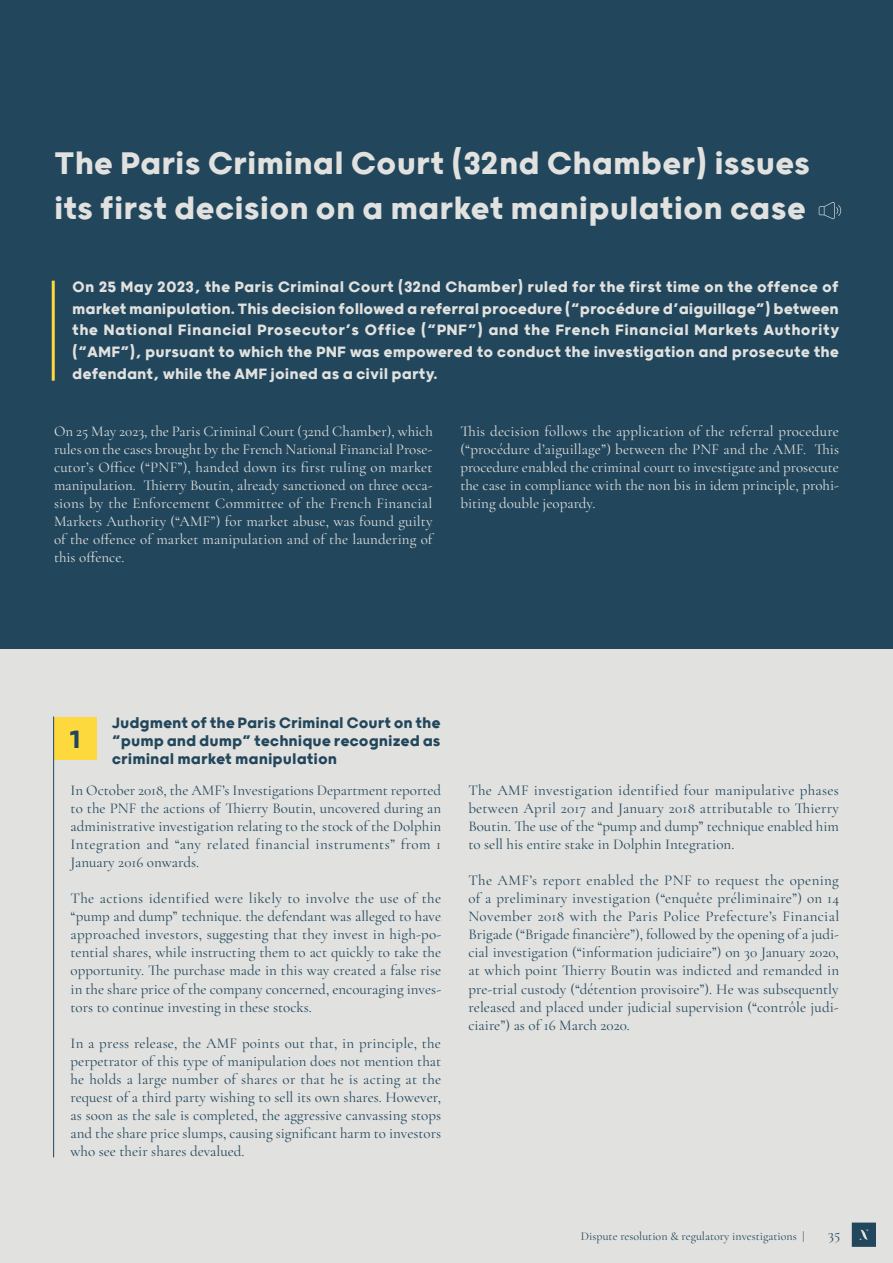
<style>
.page{position:relative;width:893px;height:1263px;background:#e1e1df}
.page>*{position:absolute;margin:0;border:0;box-sizing:border-box;transform-origin:0 0}
.t1{font:700 37.5px/45px "Grold";color:#e1e1df}
.t2{font:700 30px "Grold";color:#22475c}
.t3{font:700 18px/21.6px "Grold";color:#e1e1df;text-align:justify}
.t4{font:700 18px/18px "Grold";color:#22475c;text-align:justify}
.t5{font:15px/18px "Cormorant Garamond";color:#22475c;text-align:justify}
.t6{font:15px/18px "Cormorant Garamond";color:#e1e1df;text-align:justify}
.t7{font:12px "Cormorant Garamond";color:#22475c}
</style>
<div class="page">
<svg style="left:852px;top:1222px;width:24px;height:25px"></svg>
<div style="left:0;top:0;width:893px;height:649px;background:#22475c"></div>
<hr style="left:52px;top:281px;width:3px;height:100px;background:#fed93d">
<div style="left:54px;top:717px;width:43px;height:43px;background:#fed93d"></div>
<hr style="left:53px;top:716px;width:1px;height:441px;background:#22475c">
<svg style="left:819px;top:202px;width:22px;height:17px"></svg>
<h1 class="t1" style="left:54px;top:138px;width:758px">The Paris Criminal Court (32nd Chamber) issues its first decision on a market manipulation case</h1>
<p class="t3" style="left:72px;top:275px;width:769px">On 25 May 2023, the Paris Criminal Court (32nd Chamber) ruled for the first time on the offence of market manipulation. This decision followed a referral procedure (“procédure d’aiguillage”) between the National Financial Prosecutor’s Office (“PNF”) and the French Financial Markets Authority (“AMF”), pursuant to which the PNF was empowered to conduct the investigation and prosecute the defendant, while the AMF joined as a civil party.</p>
<p class="t6" style="left:54px;top:422px;width:380px">On 25 May 2023, the Paris Criminal Court (32nd Chamber), which rules on the cases brought by the French National Financial Prose&shy;cutor’s Office (“PNF”), handed down its first ruling on market manipulation. Thierry Boutin, already sanctioned on three occa&shy;sions by the Enforcement Committee of the French Financial Markets Authority (“AMF”) for market abuse, was found guilty of the offence of market manipulation and of the laundering of this offence.</p>
<p class="t6" style="left:460px;top:422px;width:380px">This decision follows the application of the referral procedure (“procédure d’aiguillage”) between the PNF and the AMF. This procedure enabled the criminal court to investigate and prosecute the case in compliance with the non bis in idem principle, prohi&shy;biting double jeopardy.</p>
<p class="t4" style="left:112px;top:713px;width:330px">Judgment of the Paris Criminal Court on the “pump and dump” technique recognized as criminal market manipulation</p>
<p class="t5" style="left:71px;top:782px;width:372px">In October 2018, the AMF’s Investigations Department reported to the PNF the actions of Thierry Boutin, uncovered during an administrative investigation relating to the stock of the Dolphin Integration and “any related financial instruments” from 1<br>January 2016 onwards.</p>
<p class="t5" style="left:71px;top:890px;width:372px">The actions identified were likely to involve the use of the “pump and dump” technique. the defendant was alleged to have approached investors, suggesting that they invest in high-po&shy;tential shares, while instructing them to act quickly to take the opportunity. The purchase made in this way created a false rise in the share price of the company concerned, encouraging inves&shy;tors to continue investing in these stocks.</p>
<p class="t5" style="left:71px;top:1034px;width:372px">In a press release, the AMF points out that, in principle, the perpetrator of this type of manipulation does not mention that he holds a large number of shares or that he is acting at the request of a third party wishing to sell its own shares. However, as soon as the sale is completed, the aggressive canvassing stops and the share price slumps, causing significant harm to investors who see their shares devalued.</p>
<h2 class="t2" style="left:70px;top:721px;width:12px">1</h2>
<p class="t5" style="left:468px;top:782px;width:372px">The AMF investigation identified four manipulative phases between April 2017 and January 2018 attributable to Thierry Boutin. The use of the “pump and dump” technique enabled him to sell his entire stake in Dolphin Integration.</p>
<p class="t5" style="left:468px;top:872px;width:372px">The AMF’s report enabled the PNF to request the opening of a preliminary investigation (“enquête préliminaire”) on 14<br>November 2018 with the Paris Police Prefecture’s Financial Brigade (“Brigade financière”), followed by the opening of a judi&shy;cial investigation (“information judiciaire”) on 30 January 2020, at which point Thierry Boutin was indicted and remanded in pre-trial custody (“détention provisoire”). He was subsequently released and placed under judicial supervision (“contrôle judi&shy;ciaire”) as of 16 March 2020.</p>
<p class="t7" style="left:581px;top:1229px;width:225px">Dispute resolution &amp; regulatory investigations |</p>
<p class="t5" style="left:828px;top:1225px;width:13px">35</p>
</div>
